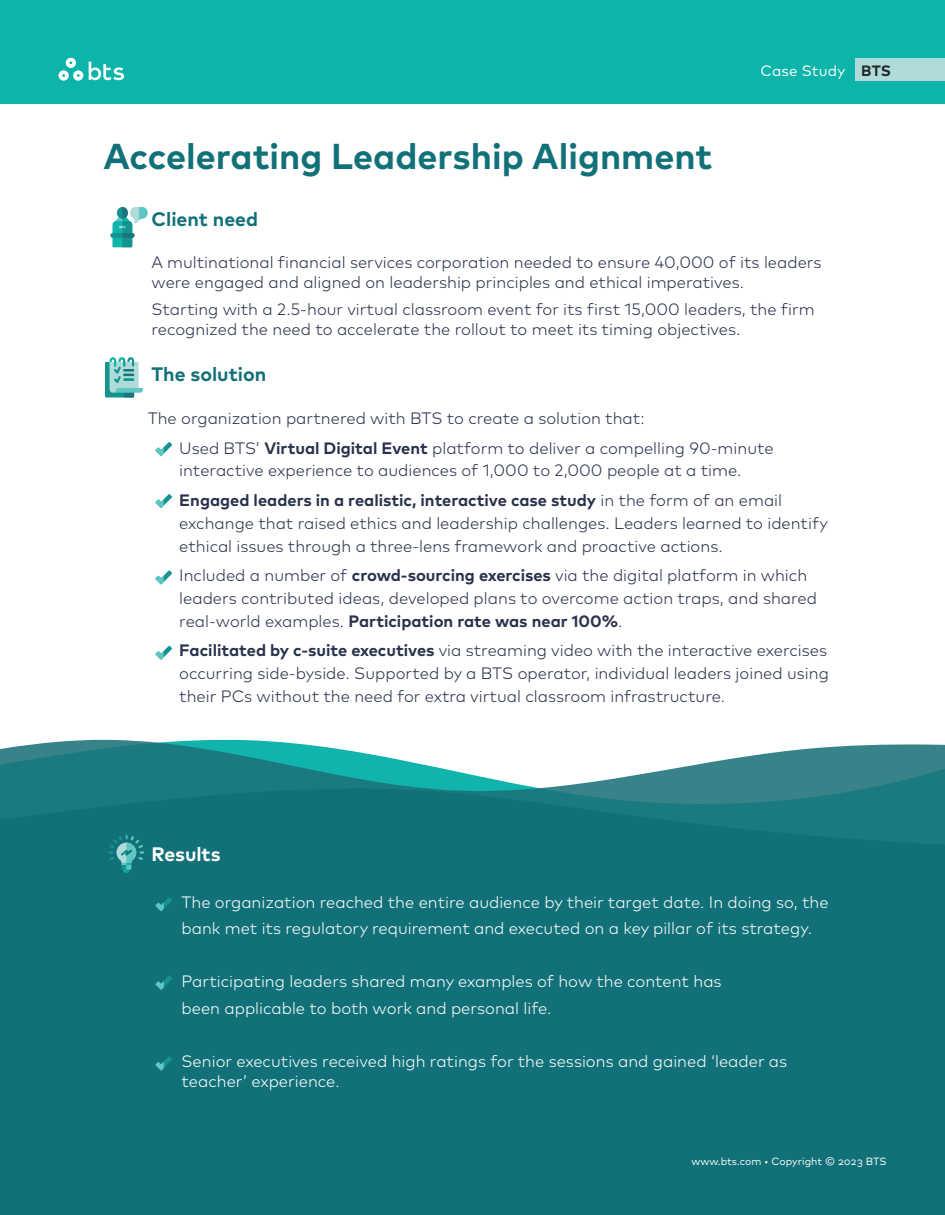
<style>
.page{position:relative;width:945px;height:1215px;background:#fff}
.page>*{position:absolute;margin:0;border:0;box-sizing:border-box;transform-origin:0 0}
.t1{font:700 36px "Mark OT";color:#127178}
.t2{font:700 19.5px "Mark OT";color:#127178}
.t3{font:700 19.5px "Mark OT";color:#fff}
.Bullets_1{font:300 16.5px/22.8px "Mark OT";color:#28324b}
.t4{font:300 16.5px/19.8px "Mark OT";color:#fff}
.t5{font:15px "Mark OT";letter-spacing:.01em;color:#fff}
.t6{font:10.5px "Mark OT";color:#fff}
.s1{font-weight:700;color:#212628}
.s2{font-weight:700}
</style>
<div class="page">
<svg style="left:0;top:739px;width:945px;height:476px;background:#1c787e"></svg>
<div style="left:110px;top:233px;width:24px;height:5px;background:#149491;border-radius:2px"></div>
<svg style="left:112px;top:207px;width:36px;height:40px"></svg>
<svg style="left:105px;top:357px;width:38px;height:41px"></svg>
<svg style="left:109px;top:835px;width:35px;height:38px"></svg>
<svg style="left:156px;top:442px;width:16px;height:14px"></svg>
<svg style="left:156px;top:494px;width:16px;height:14px"></svg>
<svg style="left:156px;top:570px;width:16px;height:14px"></svg>
<svg style="left:156px;top:646px;width:16px;height:14px"></svg>
<svg style="left:156px;top:897px;width:16px;height:14px"></svg>
<svg style="left:156px;top:976px;width:16px;height:14px"></svg>
<svg style="left:156px;top:1056px;width:16px;height:14px"></svg>
<div style="left:0;top:0;width:945px;height:104px;background:#0db4aa"></div>
<div style="left:855px;top:58px;width:90px;height:23px;background:#afdcda"></div>
<svg style="left:89px;top:62px;width:35px;height:18px"></svg>
<svg style="left:58px;top:58px;width:25px;height:23px"></svg>
<p class="t5" style="left:761px;top:61px;width:132px">Case Study <span class="s1">BTS</span></p>
<h1 class="t1" style="left:104px;top:133px;width:610px">Accelerating Leadership Alignment</h1>
<h3 class="t2" style="left:152px;top:207px;width:108px">Client need</h3>
<p class="Bullets_1" style="left:152px;top:253px;width:672px;line-height:19.8px">A multinational financial services corporation needed to ensure 40,000 of its leaders were engaged and aligned on leadership principles and ethical imperatives.</p>
<p class="Bullets_1" style="left:152px;top:299px;width:665px;line-height:19.8px">Starting with a 2.5-hour virtual classroom event for its first 15,000 leaders, the firm recognized the need to accelerate the rollout to meet its timing objectives.</p>
<h3 class="t2" style="left:152px;top:361px;width:116px">The solution</h3>
<p class="Bullets_1" style="left:148px;top:407px;width:498px">The organization partnered with BTS to create a solution that:</p>
<p class="Bullets_1" style="left:179px;top:436px;width:596px">Used BTS’ <span class="s2">Virtual Digital Event</span> platform to deliver a compelling 90-minute interactive experience to audiences of 1,000 to 2,000 people at a time.</p>
<p class="Bullets_1" style="left:179px;top:489px;width:650px"><span class="s2">Engaged leaders in a realistic, interactive case study</span> in the form of an email exchange that raised ethics and leadership challenges. Leaders learned to identify ethical issues through a three-lens framework and proactive actions.</p>
<p class="Bullets_1" style="left:179px;top:564px;width:639px">Included a number of <span class="s2">crowd-sourcing exercises</span> via the digital platform in which leaders contributed ideas, developed plans to overcome action traps, and shared real-world examples. <span class="s2">Participation rate was near 100%</span>.</p>
<p class="Bullets_1" style="left:179px;top:639px;width:651px;text-align:justify"><span class="s2">Facilitated by c-suite executives</span> via streaming video with the interactive exercises occurring side-byside. Supported by a BTS operator, individual leaders joined using their PCs without the need for extra virtual classroom infrastructure.</p>
<h3 class="t3" style="left:152px;top:842px;width:71px">Results</h3>
<h3 class="t4" style="left:182px;top:892px;width:649px">The organization reached the entire audience by their target date. In doing so, the</h3>
<h3 class="t4" style="left:182px;top:919px;width:632px">bank met its regulatory requirement and executed on a key pillar of its strategy.</h3>
<h3 class="t4" style="left:182px;top:972px;width:542px">Participating leaders shared many examples of how the content has</h3>
<h3 class="t4" style="left:182px;top:998px;width:372px">been applicable to both work and personal life.</h3>
<h3 class="t4" style="left:182px;top:1051px;width:607px">Senior executives received high ratings for the sessions and gained ‘leader as teacher’ experience.</h3>
<p class="t6" style="left:692px;top:1155px;width:196px">www.bts.com • Copyright © 2023 BTS</p>
</div>
